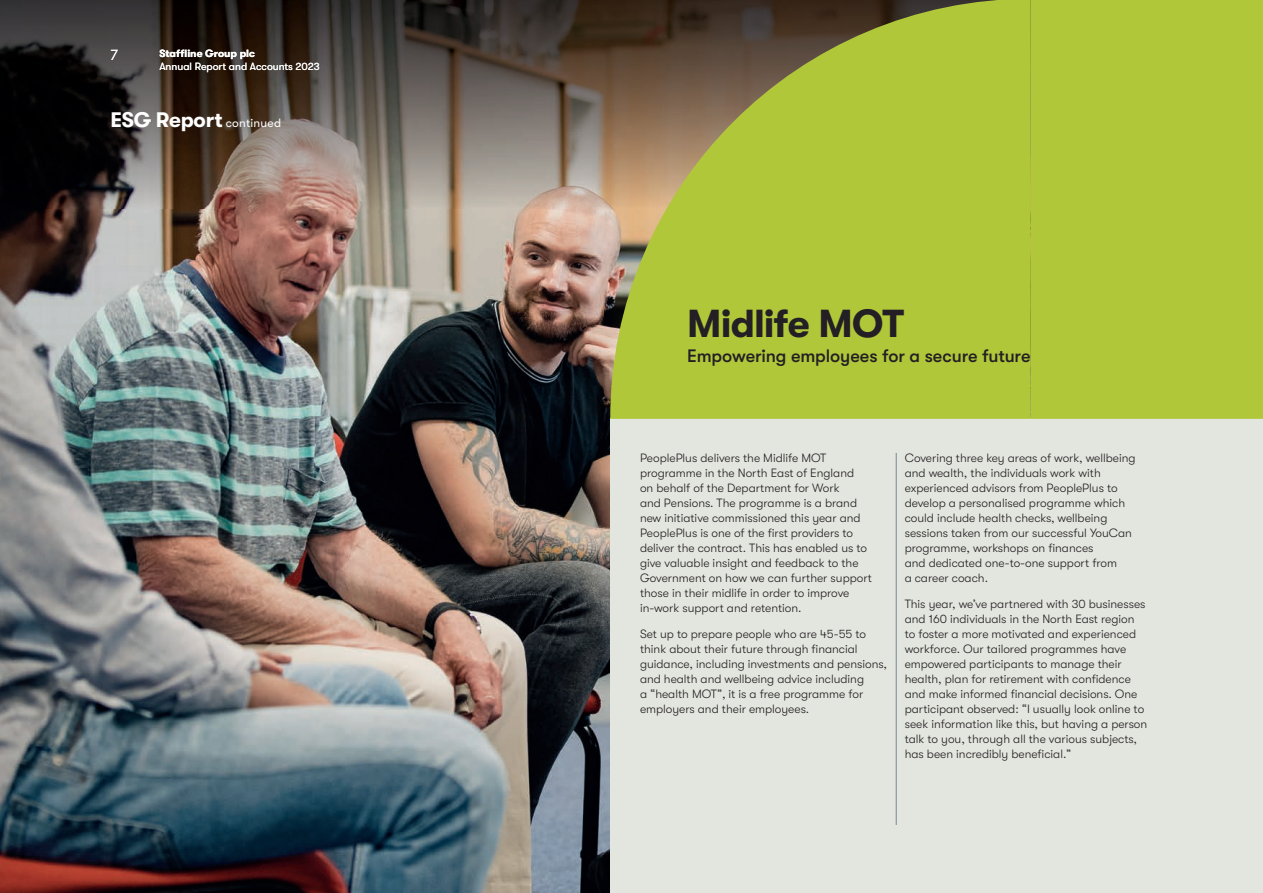
<style>
.page{position:relative;width:1263px;height:893px;background:#fff}
.page>*{position:absolute;margin:0;border:0;box-sizing:border-box;transform-origin:0 0}
.t1{font:700 39px "GT Walsheim";letter-spacing:-.025em;color:#241f24}
.t2{font:700 21px "GT Walsheim";letter-spacing:-.01em;color:#fff}
.t3{font:500 18px "GT Walsheim";letter-spacing:-.005em;color:#241f24}
.t4{font:300 15px "GT Walsheim";color:#fff}
.t5{font:300 12px/15px "GT Walsheim";color:#241f24}
.t6{font:10.5px "GT Walsheim";color:#fff}
.t7{font:700 10.5px "GT Walsheim";color:#fff}
.s1{font-weight:400;font-size:12px}
</style>
<div class="page">
<img style="left:0;top:0;width:610px;height:893px">
<div style="left:610px;top:419px;width:653px;height:474px;background:#e3e6de"></div>
<div style="left:1030px;top:0;width:233px;height:419px;background:#b0c73a"></div>
<svg style="left:610px;top:0;width:420px;height:419px;background:#a2af3c"></svg>
<hr style="left:896px;top:453px;width:1px;height:372px;background:#778792">
<p class="t4" style="left:111px;top:47px;width:9px">7</p>
<p class="t7" style="left:159px;top:47px;width:97px">Staffline Group plc</p>
<p class="t6" style="left:159px;top:61px;width:162px">Annual Report and Accounts 2023</p>
<h2 class="t2" style="left:111px;top:108px;width:172px">ESG Report <span class="s1">continued</span></h2>
<h1 class="t1" style="left:687px;top:301px;width:218px">Midlife MOT</h1>
<h3 class="t3" style="left:687px;top:346px;width:345px">Empowering employees for a secure future</h3>
<p class="t5" style="left:640px;top:451px;width:234px">PeoplePlus delivers the Midlife MOT programme in the North East of England<br>on behalf of the Department for Work<br>and Pensions. The programme is a brand new initiative commissioned this year and PeoplePlus is one of the first providers to deliver the contract. This has enabled us to give valuable insight and feedback to the Government on how we can further support those in their midlife in order to improve in-work support and retention.</p>
<p class="t5" style="left:640px;top:626px;width:249px">Set up to prepare people who are 45-55 to think about their future through financial guidance, including investments and pensions, and health and wellbeing advice including<br>a “health MOT”, it is a free programme for employers and their employees.</p>
<p class="t5" style="left:905px;top:451px;width:232px">Covering three key areas of work, wellbeing and wealth, the individuals work with experienced advisors from PeoplePlus to develop a personalised programme which could include health checks, wellbeing sessions taken from our successful YouCan programme, workshops on finances<br>and dedicated one-to-one support from<br>a career coach.</p>
<p class="t5" style="left:905px;top:596px;width:244px">This year, we’ve partnered with 30 businesses and 160 individuals in the North East region to foster a more motivated and experienced workforce. Our tailored programmes have empowered participants to manage their health, plan for retirement with confidence and make informed financial decisions. One participant observed: “I usually look online to seek information like this, but having a person talk to you, through all the various subjects, has been incredibly beneficial.”</p>
</div>
